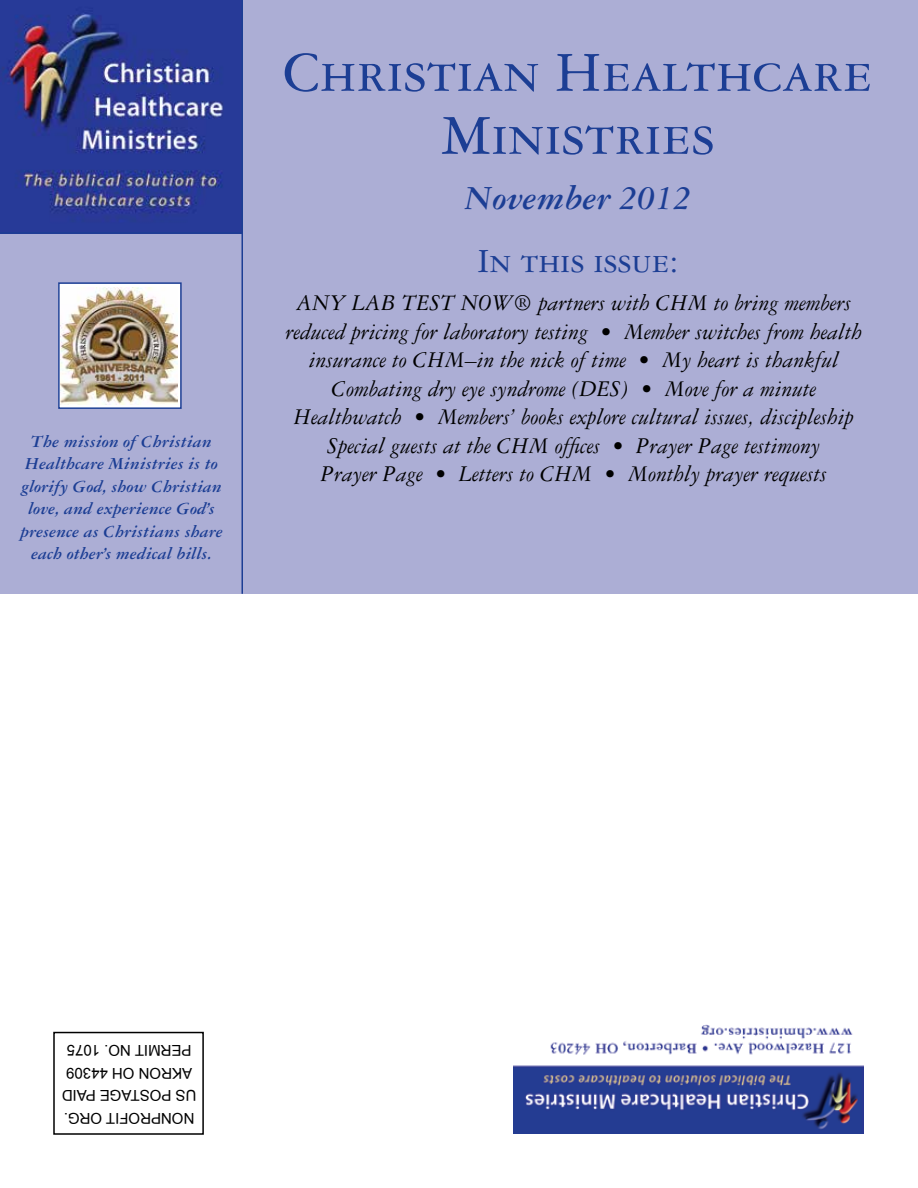
<style>
.page{position:relative;width:918px;height:1188px;background:#fff}
.page>*{position:absolute;margin:0;border:0;box-sizing:border-box;transform-origin:0 0}
.t1{font:60px/63px "Garamond Three SC";color:#1c3e94;text-align:center}
.t2{font:italic 700 36px "Garamond Three";color:#1c3e94}
.t3{font:36px "Garamond Three SC";color:#1c3e94}
.t4{font:italic 24px/28.5px "Garamond Three";color:#000;text-align:center}
.t5{font:italic 700 18px/22.5px "Garamond Three";color:#1c3e94;text-align:center}
.t6{font:15px/22.5px "Arial";color:#000;text-align:center}
.s1{font-style:normal}
</style>
<div class="page">
<img style="left:513px;top:1024px;width:351px;height:109px">
<div style="left:53px;top:1032px;width:151px;height:103px;border:2px solid #000"></div>
<div style="left:0;top:0;width:918px;height:594px;background:#acaed5"></div>
<img style="left:0;top:0;width:242px;height:232px">
<div style="left:59px;top:283px;width:122px;height:125px;background:#fff"></div>
<img style="left:61px;top:288px;width:116px;height:116px">
<div style="left:58px;top:282px;width:124px;height:127px;border:2px solid #1c3e94"></div>
<hr style="left:242px;top:0;width:1px;height:594px;background:#1c3e94">
<hr style="left:0;top:232px;width:243px;height:2px;background:#1c3e94">
<p class="t5" style="left:20px;top:430px;width:204px">The mission of Christian<br>Healthcare Ministries is to glorify God, show Christian love, and experience God’s presence as Christians share each other’s medical bills.</p>
<h1 class="t1" style="left:283px;top:41px;width:591px">Christian Healthcare<br>Ministries</h1>
<h2 class="t2" style="left:464px;top:179px;width:229px">November 2012</h2>
<h2 class="t3" style="left:477px;top:242px;width:203px">In this issue:</h2>
<p class="t4" style="left:285px;top:289px;width:578px">ANY LAB TEST NOW<span class="s1">®</span> partners with CHM to bring members reduced pricing for laboratory testing • Member switches from health insurance to CHM–in the nick of time • My heart is thankful Combating dry eye syndrome (DES) • Move for a minute Healthwatch • Members’ books explore cultural issues, discipleship Special guests at the CHM offices • Prayer Page testimony<br>Prayer Page • Letters to CHM • Monthly prayer requests</p>
<p class="t6" style="left:196px;top:1129px;width:136px;rotate:-180deg">NONPROFIT ORG.<br>US POSTAGE PAID<br>AKRON OH 44309<br>PERMIT NO. 1075</p>
</div>
